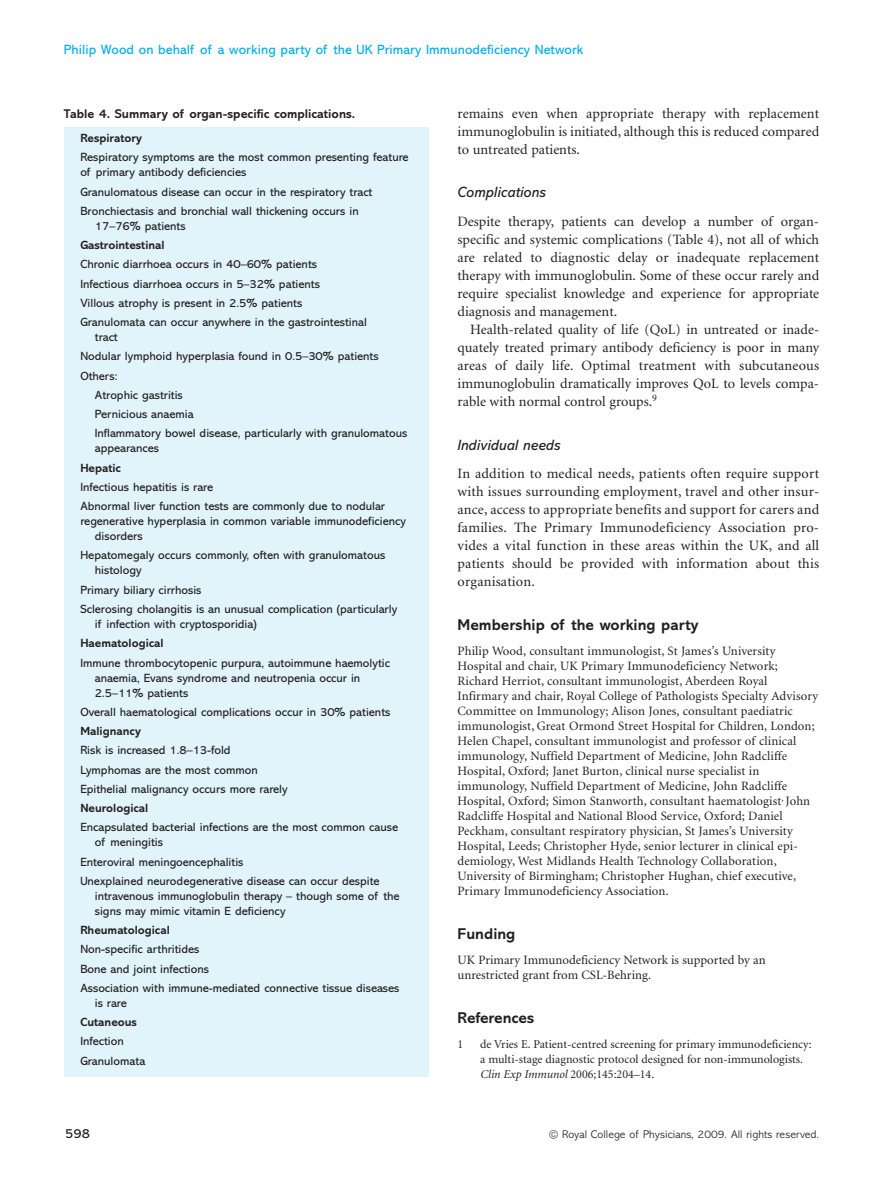
<style>
.page{position:relative;width:893px;height:1191px;background:#fff}
.page>*{position:absolute;margin:0;border:0;box-sizing:border-box;transform-origin:0 0}
.t1{font:700 15.75px "Abadi";color:#231f20}
.t2{font:italic 15px "Abadi";color:#231f20}
.t3{font:14.25px/18px "Minion";color:#231f20;text-align:justify}
.t4{font:13.5px "Abadi";letter-spacing:.005em;color:#00aeef}
.t5{font:13.5px "Abadi";color:#231f20}
.t6{font:12.75px/15px "Minion";letter-spacing:.01em;color:#231f20}
.t7{font:700 12.75px "Abadi";color:#231f20}
.t8{font:12px/19.2px "Abadi";color:#231f20}
.t9{font:12px/15px "Minion";color:#231f20}
.t10{font:700 12px "Abadi";color:#231f20}
.t11{font:300 11.25px "Abadi";letter-spacing:.005em;color:#231f20}
.s1{font-style:italic}
</style>
<div class="page">
<div style="left:64px;top:127px;width:365px;height:950px;background:#e1f4fc"></div>
<p class="t4" style="left:64px;top:44px;width:521px">Philip Wood on behalf of a working party of the UK Primary Immunodeficiency Network</p>
<p class="t7" style="left:64px;top:109px;width:293px">Table 4. Summary of organ-specific complications.</p>
<p class="t10" style="left:80px;top:133px;width:63px">Respiratory</p>
<p class="t8" style="left:80px;top:151px;width:330px;line-height:15px">Respiratory symptoms are the most common presenting feature of primary antibody deficiencies</p>
<p class="t8" style="left:80px;top:183px;width:294px">Granulomatous disease can occur in the respiratory tract<br>Bronchiectasis and bronchial wall thickening occurs in</p>
<p class="t8" style="left:95px;top:217px;width:92px">17–76% patients</p>
<p class="t10" style="left:80px;top:240px;width:86px">Gastrointestinal</p>
<p class="t8" style="left:80px;top:256px;width:288px">Chronic diarrhoea occurs in 40–60% patients Infectious diarrhoea occurs in 5–32% patients<br>Villous atrophy is present in 2.5% patients Granulomata can occur anywhere in the gastrointestinal</p>
<p class="t8" style="left:95px;top:328px;width:25px">tract</p>
<p class="t8" style="left:80px;top:348px;width:300px">Nodular lymphoid hyperplasia found in 0.5–30% patients</p>
<p class="t8" style="left:80px;top:367px;width:39px">Others:</p>
<p class="t8" style="left:95px;top:386px;width:90px">Atrophic gastritis</p>
<p class="t8" style="left:95px;top:405px;width:100px">Pernicious anaemia</p>
<p class="t8" style="left:95px;top:425px;width:314px">Inflammatory bowel disease, particularly with granulomatous</p>
<p class="t8" style="left:95px;top:440px;width:66px">appearances</p>
<p class="t10" style="left:80px;top:463px;width:42px">Hepatic</p>
<p class="t8" style="left:80px;top:478px;width:306px">Infectious hepatitis is rare<br>Abnormal liver function tests are commonly due to nodular</p>
<p class="t8" style="left:95px;top:515px;width:313px;line-height:15px;text-indent:-14px">regenerative hyperplasia in common variable immunodeficiency disorders</p>
<p class="t8" style="left:95px;top:549px;width:292px;line-height:15px;text-indent:-14px">Hepatomegaly occurs commonly, often with granulomatous histology</p>
<p class="t8" style="left:80px;top:581px;width:318px">Primary biliary cirrhosis<br>Sclerosing cholangitis is an unusual complication (particularly</p>
<p class="t8" style="left:95px;top:615px;width:163px">if infection with cryptosporidia)</p>
<p class="t10" style="left:80px;top:638px;width:85px">Haematological</p>
<p class="t8" style="left:95px;top:656px;width:297px;line-height:15px;text-indent:-14px">Immune thrombocytopenic purpura, autoimmune haemolytic anaemia, Evans syndrome and neutropenia occur in<br>2.5–11% patients</p>
<p class="t8" style="left:80px;top:703px;width:312px">Overall haematological complications occur in 30% patients</p>
<p class="t10" style="left:80px;top:726px;width:62px">Malignancy</p>
<p class="t8" style="left:80px;top:741px;width:209px">Risk is increased 1.8–13-fold<br>Lymphomas are the most common<br>Epithelial malignancy occurs more rarely</p>
<p class="t10" style="left:80px;top:803px;width:69px">Neurological</p>
<p class="t8" style="left:95px;top:821px;width:305px;line-height:15px;text-indent:-14px">Encapsulated bacterial infections are the most common cause of meningitis</p>
<p class="t8" style="left:80px;top:853px;width:301px">Enteroviral meningoencephalitis<br>Unexplained neurodegenerative disease can occur despite</p>
<p class="t8" style="left:95px;top:889px;width:306px;line-height:15px">intravenous immunoglobulin therapy – though some of the signs may mimic vitamin E deficiency</p>
<p class="t10" style="left:80px;top:925px;width:91px">Rheumatological</p>
<p class="t8" style="left:80px;top:940px;width:321px">Non-specific arthritides<br>Bone and joint infections<br>Association with immune-mediated connective tissue diseases</p>
<p class="t8" style="left:95px;top:994px;width:33px">is rare</p>
<p class="t10" style="left:80px;top:1017px;width:58px">Cutaneous</p>
<p class="t8" style="left:80px;top:1033px;width:66px">Infection<br>Granulomata</p>
<p class="t3" style="left:458px;top:106px;width:363px">remains even when appropriate therapy with replacement immunoglobulin is initiated, although this is reduced compared to untreated patients.</p>
<p class="t2" style="left:458px;top:187px;width:90px">Complications</p>
<p class="t3" style="left:458px;top:214px;width:363px">Despite therapy, patients can develop a number of organ&shy;specific and systemic complications (Table 4), not all of which are related to diagnostic delay or inadequate replacement therapy with immunoglobulin. Some of these occur rarely and require specialist knowledge and experience for appropriate diagnosis and management.</p>
<p class="t3" style="left:458px;top:322px;width:363px;text-indent:13px">Health-related quality of life (QoL) in untreated or inade&shy;quately treated primary antibody deficiency is poor in many areas of daily life. Optimal treatment with subcutaneous immunoglobulin dramatically improves QoL to levels compa&shy;rable with normal control groups.<sup>9</sup></p>
<p class="t2" style="left:458px;top:439px;width:104px">Individual needs</p>
<p class="t3" style="left:458px;top:466px;width:363px">In addition to medical needs, patients often require support with issues surrounding employment, travel and other insur&shy;ance, access to appropriate benefits and support for carers and families. The Primary Immunodeficiency Association pro&shy;vides a vital function in these areas within the UK, and all patients should be provided with information about this organisation.</p>
<h1 class="t1" style="left:458px;top:618px;width:242px">Membership of the working party</h1>
<p class="t6" style="left:458px;top:644px;width:362px">Philip Wood, consultant immunologist, St James’s University Hospital and chair, UK Primary Immunodeficiency Network; Richard Herriot, consultant immunologist, Aberdeen Royal Infirmary and chair, Royal College of Pathologists Specialty Advisory Committee on Immunology; Alison Jones, consultant paediatric immunologist, Great Ormond Street Hospital for Children, London; Helen Chapel, consultant immunologist and professor of clinical immunology, Nuffield Department of Medicine, John Radcliffe Hospital, Oxford; Janet Burton, clinical nurse specialist in immunology, Nuffield Department of Medicine, John Radcliffe Hospital, Oxford; Simon Stanworth, consultant haematologist<sup>,</sup> John Radcliffe Hospital and National Blood Service, Oxford; Daniel Peckham, consultant respiratory physician, St James’s University Hospital, Leeds; Christopher Hyde, senior lecturer in clinical epi&shy;demiology, West Midlands Health Technology Collaboration, University of Birmingham; Christopher Hughan, chief executive, Primary Immunodeficiency Association.</p>
<h1 class="t1" style="left:458px;top:927px;width:59px">Funding</h1>
<p class="t6" style="left:458px;top:953px;width:310px">UK Primary Immunodeficiency Network is supported by an unrestricted grant from CSL-Behring.</p>
<h1 class="t1" style="left:458px;top:1011px;width:78px">References</h1>
<p class="t9" style="left:458px;top:1038px;width:7px">1</p>
<p class="t9" style="left:480px;top:1038px;width:333px">de Vries E. Patient-centred screening for primary immunodeficiency: a multi-stage diagnostic protocol designed for non-immunologists.<br><span class="s1">Clin Exp Immunol</span> 2006;145:204–14.</p>
<p class="t5" style="left:65px;top:1128px;width:26px">598</p>
<p class="t11" style="left:549px;top:1129px;width:271px">© Royal College of Physicians, 2009. All rights reserved.</p>
</div>
